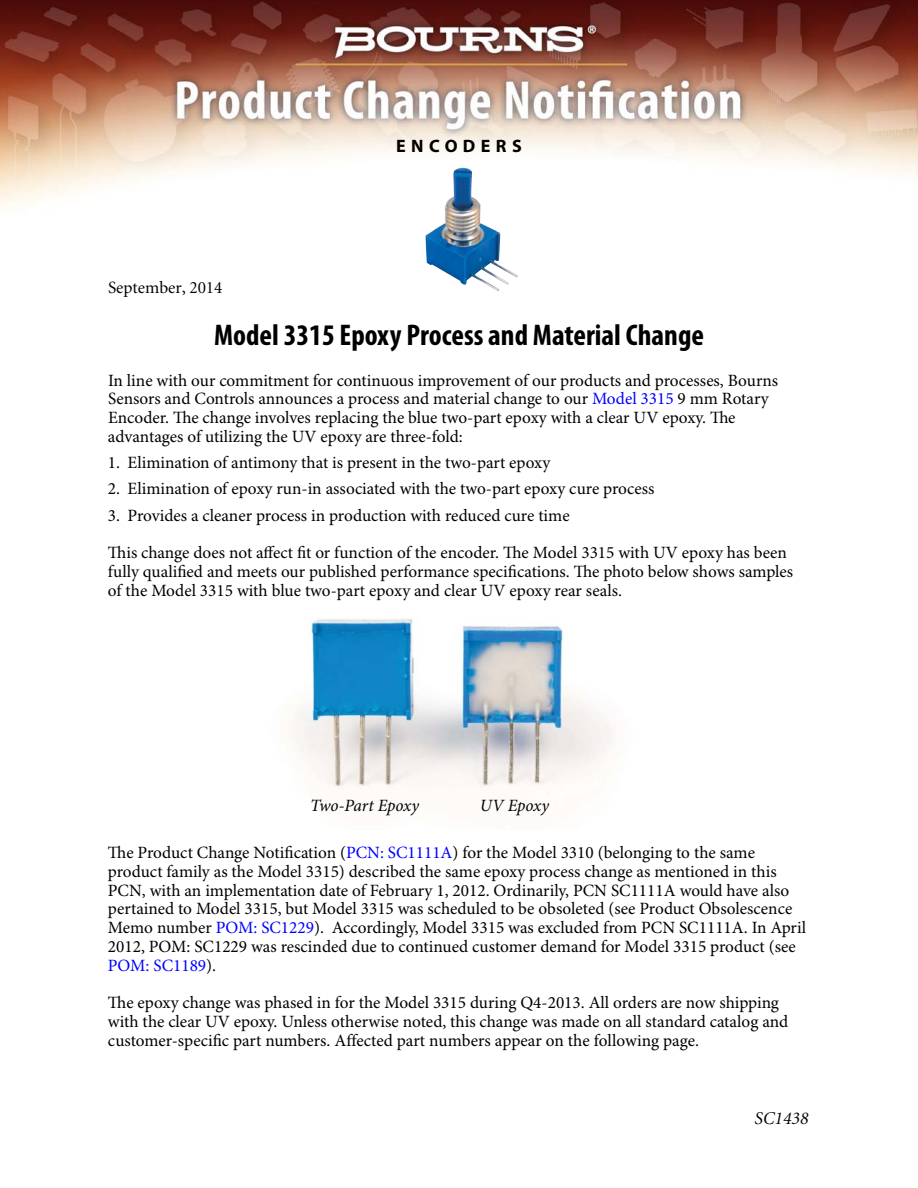
<style>
.page{position:relative;width:918px;height:1188px;background:#fff}
.page>*{position:absolute;margin:0;border:0;box-sizing:border-box;transform-origin:0 0}
.t1{font:700 condensed 30px "Myriad Pro";color:#000}
.t2{font:700 18px "Myriad Pro";letter-spacing:.3em;color:#000}
.t3{font:italic 18px "Minion";color:#000}
.t4{font:17.25px/18.8px "Minion Pro";color:#000}
.t5{font:italic 17.25px "Minion Pro";letter-spacing:-.01em;color:#000}
.t6{font:17.25px "Minion";color:#000}
.s1{color:#00f}
</style>
<div class="page">
<img style="left:290px;top:619px;width:324px;height:171px">
<img style="left:0;top:0;width:918px;height:207px">
<img style="left:425px;top:167px;width:93px;height:124px">
<p class="t2" style="left:396px;top:135px;width:127px">ENCODERS</p>
<p class="t6" style="left:108px;top:279px;width:116px">September, 2014</p>
<h1 class="t1" style="left:214px;top:324px;width:491px">Model 3315 Epoxy Process and Material Change</h1>
<p class="t4" style="left:108px;top:372px;width:672px">In line with our commitment for continuous improvement of our products and processes, Bourns Sensors and Controls announces a process and material change to our <span class="s1">Model 3315</span> 9 mm Rotary Encoder. The change involves replacing the blue two-part epoxy with a clear UV epoxy. The advantages of utilizing the UV epoxy are three-fold:</p>
<p class="t4" style="left:108px;top:455px;width:444px">1. Elimination of antimony that is present in the two-part epoxy</p>
<p class="t4" style="left:108px;top:481px;width:548px">2. Elimination of epoxy run-in associated with the two-part epoxy cure process</p>
<p class="t4" style="left:108px;top:498px;width:681px;line-height:37.5px">3. Provides a cleaner process in production with reduced cure time<br>This change does not affect fit or function of the encoder. The Model 3315 with UV epoxy has been</p>
<p class="t4" style="left:108px;top:563px;width:687px">fully qualified and meets our published performance specifications. The photo below shows samples of the Model 3315 with blue two-part epoxy and clear UV epoxy rear seals.</p>
<p class="t5" style="left:310px;top:795px;width:110px">Two-Part Epoxy</p>
<p class="t5" style="left:480px;top:795px;width:71px">UV Epoxy</p>
<p class="t4" style="left:108px;top:845px;width:700px">The Product Change Notification (<span class="s1">PCN: SC1111A</span>) for the Model 3310 (belonging to the same product family as the Model 3315) described the same epoxy process change as mentioned in this PCN, with an implementation date of February 1, 2012. Ordinarily, PCN SC1111A would have also pertained to Model 3315, but Model 3315 was scheduled to be obsoleted (see Product Obsolescence Memo number <span class="s1">POM: SC1229</span>). Accordingly, Model 3315 was excluded from PCN SC1111A. In April 2012, POM: SC1229 was rescinded due to continued customer demand for Model 3315 product (see <span class="s1">POM: SC1189</span>).</p>
<p class="t4" style="left:108px;top:995px;width:682px">The epoxy change was phased in for the Model 3315 during Q4-2013. All orders are now shipping with the clear UV epoxy. Unless otherwise noted, this change was made on all standard catalog and customer-specific part numbers. Affected part numbers appear on the following page.</p>
<p class="t3" style="left:754px;top:1111px;width:56px">SC1438</p>
</div>
